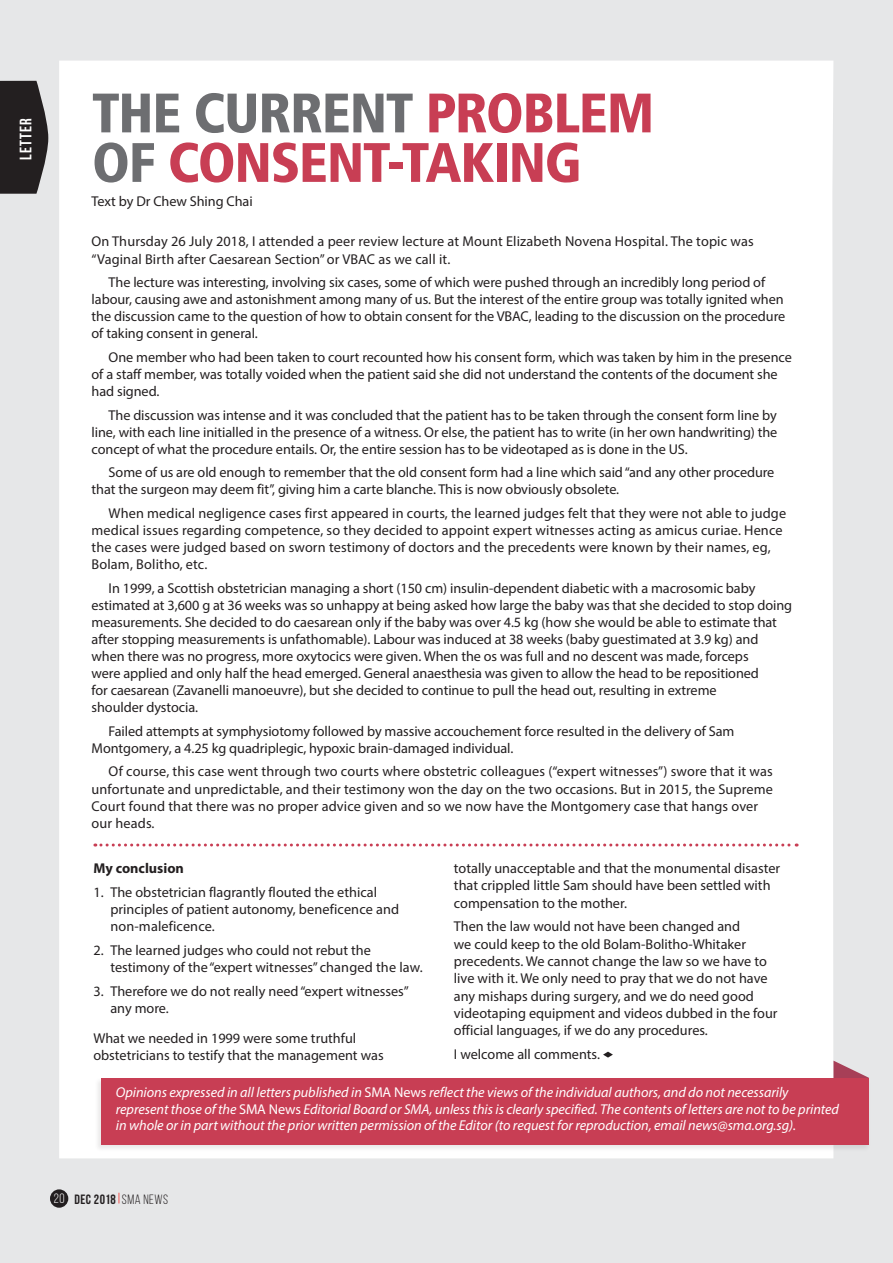
<style>
.page{position:relative;width:893px;height:1263px;background:#e6e7e8}
.page>*{position:absolute;margin:0;border:0;box-sizing:border-box;transform-origin:0 0}
.t1{font:900 condensed 55.5px/49.5px "Frutiger LT Std";letter-spacing:-.02em;color:#c83e54}
.t2{font:700 16.5px "Bebas Neue";letter-spacing:.065em;color:#fff}
.t3{font:14.25px/17.1px "Myriad Pro";letter-spacing:-.005em;color:#231f20}
.t4{font:italic 14.25px/16.5px "Myriad Pro";letter-spacing:-.005em;color:#fff}
.t5{font:700 14.25px "Myriad Pro";color:#231f20}
.t6{font:13.5px "Bebas Neue";letter-spacing:.035em;color:#231f20}
.s1{color:#6d6e71}
.s2{font-style:normal}
.s3{color:#fff}
.s4{font-style:inherit}
</style>
<div class="page">
<div style="left:59px;top:61px;width:774px;height:1097px;background:#fff"></div>
<svg style="left:833px;top:1061px;width:36px;height:17px"></svg>
<div style="left:94px;top:1078px;width:776px;height:74px;background:#f0f0f0"></div>
<div style="left:101px;top:1078px;width:768px;height:67px;background:#c83e54"></div>
<svg style="left:95px;top:843px;width:702px;height:3px;background:#ecbfc6"></svg>
<svg style="left:603px;top:1052px;width:10px;height:5px"></svg>
<div style="left:50px;top:1189px;width:18px;height:19px;background:#231f20;border-radius:50%"></div>
<svg style="left:0;top:81px;width:48px;height:113px;background:#353233"></svg>
<p class="t2" style="left:17px;top:160px;width:43px;rotate:-90deg">Letter</p>
<h1 class="t1" style="left:92px;top:88px;width:564px"><span class="s1">THE CURRENT</span> PROBLEM<br><span class="s1">OF</span> CONSENT-TAKING</h1>
<p class="t3" style="left:92px;top:192px;width:163px">Text by Dr Chew Shing Chai</p>
<p class="t3" style="left:92px;top:233px;width:664px">On Thursday 26 July 2018, I attended a peer review lecture at Mount Elizabeth Novena Hospital. The topic was “Vaginal Birth after Caesarean Section” or VBAC as we call it.</p>
<p class="t3" style="left:92px;top:273px;width:695px;text-indent:17px">The lecture was interesting, involving six cases, some of which were pushed through an incredibly long period of labour, causing awe and astonishment among many of us. But the interest of the entire group was totally ignited when the discussion came to the question of how to obtain consent for the VBAC, leading to the discussion on the procedure of taking consent in general.</p>
<p class="t3" style="left:92px;top:348px;width:702px;text-indent:17px">One member who had been taken to court recounted how his consent form, which was taken by him in the presence of a staff member, was totally voided when the patient said she did not understand the contents of the document she had signed.</p>
<p class="t3" style="left:92px;top:406px;width:687px;text-align:justify;text-indent:17px">The discussion was intense and it was concluded that the patient has to be taken through the consent form line by line, with each line initialled in the presence of a witness. Or else, the patient has to write (in her own handwriting) the concept of what the procedure entails. Or, the entire session has to be videotaped as is done in the US.</p>
<p class="t3" style="left:92px;top:464px;width:684px;text-indent:17px">Some of us are old enough to remember that the old consent form had a line which said “and any other procedure that the surgeon may deem fit”, giving him a carte blanche. This is now obviously obsolete.</p>
<p class="t3" style="left:92px;top:504px;width:696px;text-indent:17px">When medical negligence cases first appeared in courts, the learned judges felt that they were not able to judge medical issues regarding competence, so they decided to appoint expert witnesses acting as amicus curiae. Hence the cases were judged based on sworn testimony of doctors and the precedents were known by their names, eg, Bolam, Bolitho, etc.</p>
<p class="t3" style="left:92px;top:579px;width:702px;text-indent:17px">In 1999, a Scottish obstetrician managing a short (150 cm) insulin-dependent diabetic with a macrosomic baby estimated at 3,600 g at 36 weeks was so unhappy at being asked how large the baby was that she decided to stop doing measurements. She decided to do caesarean only if the baby was over 4.5 kg (how she would be able to estimate that after stopping measurements is unfathomable). Labour was induced at 38 weeks (baby guestimated at 3.9 kg) and when there was no progress, more oxytocics were given. When the os was full and no descent was made, forceps<br>were applied and only half the head emerged. General anaesthesia was given to allow the head to be repositioned<br>for caesarean (Zavanelli manoeuvre), but she decided to continue to pull the head out, resulting in extreme<br>shoulder dystocia.</p>
<p class="t3" style="left:92px;top:722px;width:644px;text-indent:17px">Failed attempts at symphysiotomy followed by massive accouchement force resulted in the delivery of Sam<br>Montgomery, a 4.25 kg quadriplegic, hypoxic brain-damaged individual.</p>
<p class="t3" style="left:92px;top:763px;width:683px;text-indent:17px">Of course, this case went through two courts where obstetric colleagues (“expert witnesses”) swore that it was unfortunate and unpredictable, and their testimony won the day on the two occasions. But in 2015, the Supreme Court found that there was no proper advice given and so we now have the Montgomery case that hangs over our heads.</p>
<p class="t5" style="left:93px;top:859px;width:92px">My conclusion</p>
<p class="t3" style="left:110px;top:883px;width:290px;text-indent:-17px">1. The obstetrician flagrantly flouted the ethical principles of patient autonomy, beneficence and non-maleficence.</p>
<p class="t3" style="left:110px;top:941px;width:314px;text-indent:-17px">2. The learned judges who could not rebut the testimony of the “expert witnesses” changed the law.</p>
<p class="t3" style="left:110px;top:982px;width:300px;text-indent:-17px">3. Therefore we do not really need “expert witnesses” any more.</p>
<p class="t3" style="left:93px;top:1029px;width:292px">What we needed in 1999 were some truthful obstetricians to testify that the management was</p>
<p class="t3" style="left:454px;top:859px;width:328px">totally unacceptable and that the monumental disaster that crippled little Sam should have been settled with compensation to the mother.</p>
<p class="t3" style="left:454px;top:918px;width:325px">Then the law would not have been changed and<br>we could keep to the old Bolam-Bolitho-Whitaker precedents. We cannot change the law so we have to live with it. We only need to pray that we do not have any mishaps during surgery, and we do need good videotaping equipment and videos dubbed in the four official languages, if we do any procedures.</p>
<p class="t3" style="left:454px;top:1045px;width:148px">I welcome all comments.</p>
<p class="t4" style="left:116px;top:1084px;width:725px">Opinions expressed in all letters published in <span class="s2">SMA News</span> reflect the views of the individual authors, and do not necessarily represent those of the <span class="s2">SMA News</span> Editorial Board or SMA, unless this is clearly specified. The contents of letters are not to be printed in whole or in part without the prior written permission of the Editor (to request for reproduction, email news@sma.org.sg).</p>
<p class="t6" style="left:54px;top:1191px;width:116px"><span class="s3">20</span> DEC 2018 <span class="s4">SMA NEWS</span></p>
</div>
